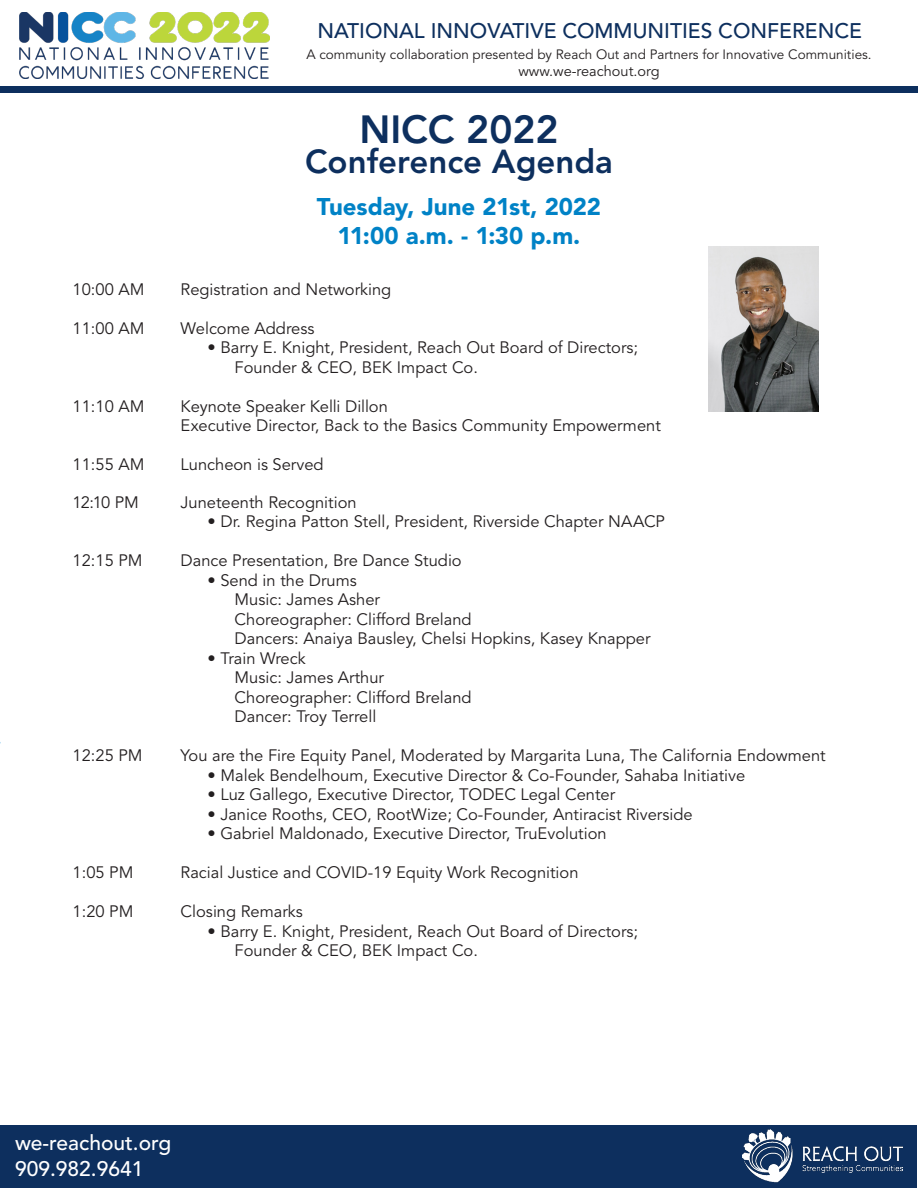
<style>
.page{position:relative;width:918px;height:1188px;background:#fff}
.page>*{position:absolute;margin:0;border:0;box-sizing:border-box;transform-origin:0 0}
.t1{font:800 39px "Avenir LT Std";color:#0d2f5e}
.t2{font:800 33px "Avenir LT Std";color:#0d2f5e}
.t3{font:900 24px "Avenir LT Std";letter-spacing:-.005em;color:#0082c6}
.t4{font:500 21px "Avenir LT Std";color:#0d2f5e}
.t5{font:500 21px "Avenir LT Std";color:#fff}
.t6{font:16.5px/19.5px "Avenir LT Std";color:#231f20}
.t7{font:14.55px "Avenir LT Std";color:#231f20}
.t8{font:13.5px "Avenir LT Std";color:#231f20}
</style>
<div class="page">
<div style="left:0;top:86px;width:918px;height:7px;background:#0d2f5e"></div>
<div style="left:0;top:1125px;width:917px;height:63px;background:#0d2f5e"></div>
<img style="left:19px;top:12px;width:251px;height:67px">
<img style="left:742px;top:1130px;width:160px;height:52px">
<img style="left:708px;top:246px;width:111px;height:165px">
<p class="t4" style="left:318px;top:18px;width:546px">NATIONAL INNOVATIVE COMMUNITIES CONFERENCE</p>
<p class="t8" style="left:306px;top:46px;width:567px">A community collaboration presented by Reach Out and Partners for Innovative Communities.</p>
<p class="t7" style="left:518px;top:63px;width:143px">www.we-reachout.org</p>
<p class="t1" style="left:359px;top:106px;width:201px">NICC 2022</p>
<p class="t2" style="left:305px;top:142px;width:309px">Conference Agenda</p>
<p class="t3" style="left:317px;top:192px;width:286px">Tuesday, June 21st, 2022</p>
<p class="t3" style="left:338px;top:221px;width:244px">11:00 a.m. - 1:30 p.m.</p>
<p class="t6" style="left:73px;top:280px;width:73px">10:00 AM</p>
<p class="t6" style="left:181px;top:280px;width:212px">Registration and Networking</p>
<p class="t6" style="left:73px;top:319px;width:73px">11:00 AM</p>
<p class="t6" style="left:181px;top:319px;width:135px">Welcome Address</p>
<p class="t6" style="left:235px;top:338px;width:405px;text-indent:-27px">• Barry E. Knight, President, Reach Out Board of Directors;<br>Founder &amp; CEO, BEK Impact Co.</p>
<p class="t6" style="left:73px;top:397px;width:73px">11:10 AM</p>
<p class="t6" style="left:181px;top:397px;width:209px">Keynote Speaker Kelli Dillon</p>
<p class="t6" style="left:181px;top:416px;width:482px">Executive Director, Back to the Basics Community Empowerment</p>
<p class="t6" style="left:73px;top:455px;width:73px">11:55 AM</p>
<p class="t6" style="left:181px;top:455px;width:145px">Luncheon is Served</p>
<p class="t6" style="left:73px;top:493px;width:68px">12:10 PM</p>
<p class="t6" style="left:181px;top:493px;width:178px">Juneteenth Recognition</p>
<p class="t6" style="left:208px;top:512px;width:459px">• Dr. Regina Patton Stell, President, Riverside Chapter NAACP</p>
<p class="t6" style="left:73px;top:551px;width:72px">12:15 PM</p>
<p class="t6" style="left:181px;top:551px;width:283px">Dance Presentation, Bre Dance Studio</p>
<p class="t6" style="left:235px;top:571px;width:418px;text-indent:-27px">• Send in the Drums<br>Music: James Asher<br>Choreographer: Clifford Breland<br>Dancers: Anaiya Bausley, Chelsi Hopkins, Kasey Knapper</p>
<p class="t6" style="left:235px;top:649px;width:239px;text-indent:-27px">• Train Wreck<br>Music: James Arthur<br>Choreographer: Clifford Breland<br>Dancer: Troy Terrell</p>
<p class="t6" style="left:73px;top:746px;width:72px">12:25 PM</p>
<p class="t6" style="left:181px;top:746px;width:647px">You are the Fire Equity Panel, Moderated by Margarita Luna, The California Endowment</p>
<p class="t6" style="left:208px;top:766px;width:539px">• Malek Bendelhoum, Executive Director &amp; Co-Founder, Sahaba Initiative</p>
<p class="t6" style="left:208px;top:785px;width:409px">• Luz Gallego, Executive Director, TODEC Legal Center</p>
<p class="t6" style="left:208px;top:805px;width:487px">• Janice Rooths, CEO, RootWize; Co-Founder, Antiracist Riverside</p>
<p class="t6" style="left:208px;top:824px;width:401px">• Gabriel Maldonado, Executive Director, TruEvolution</p>
<p class="t6" style="left:73px;top:863px;width:62px">1:05 PM</p>
<p class="t6" style="left:181px;top:863px;width:399px">Racial Justice and COVID-19 Equity Work Recognition</p>
<p class="t6" style="left:73px;top:902px;width:62px">1:20 PM</p>
<p class="t6" style="left:181px;top:902px;width:124px">Closing Remarks</p>
<p class="t6" style="left:235px;top:922px;width:405px;text-indent:-27px">• Barry E. Knight, President, Reach Out Board of Directors;<br>Founder &amp; CEO, BEK Impact Co.</p>
<p class="t5" style="left:15px;top:1131px;width:158px">we-reachout.org</p>
<p class="t5" style="left:15px;top:1156px;width:130px">909.982.9641</p>
</div>
